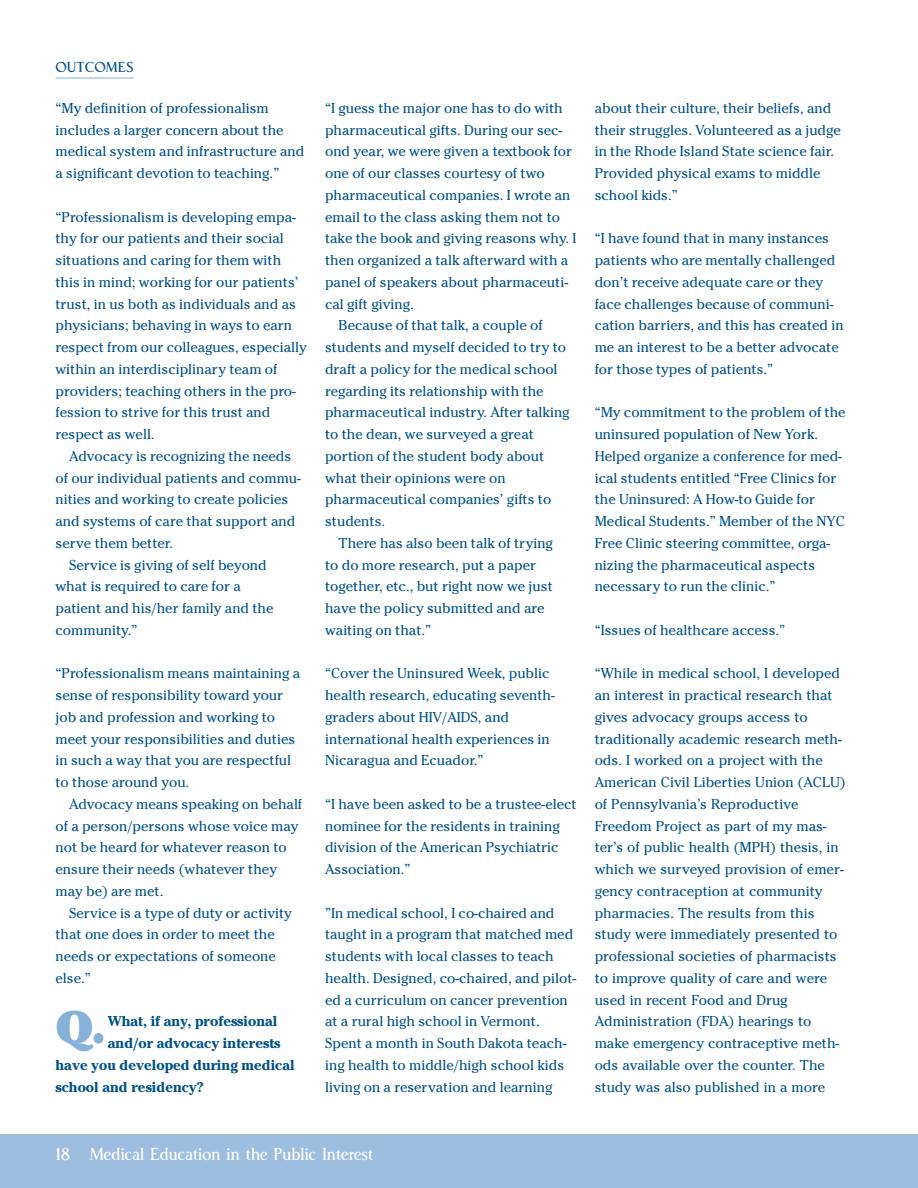
<style>
.page{position:relative;width:918px;height:1188px;background:#fff}
.page>*{position:absolute;margin:0;border:0;box-sizing:border-box;transform-origin:0 0}
.t1{font:900 45.15px "Cheltenham";color:#86b2d9}
.t2{font:18px "Central Station";letter-spacing:-.03em;color:#fff}
.t3{font:15px "Central Station";color:#005187}
.t4{font:14.25px/21.8px "Cheltenham";color:#005187}
.t5{font:700 14.25px "Cheltenham";color:#005187}
</style>
<div class="page">
<div style="left:0;top:1134px;width:918px;height:54px;background:#9dbedf"></div>
<hr style="left:56px;top:78px;width:78px;height:1px;background:#86b2d9">
<p class="t3" style="left:56px;top:62px;width:80px">OUTCOMES</p>
<p class="t4" style="left:56px;top:98px;width:250px">“My definition of professionalism includes a larger concern about the medical system and infrastructure and a significant devotion to teaching.”</p>
<p class="t4" style="left:56px;top:207px;width:253px">“Professionalism is developing empa&shy;thy for our patients and their social situations and caring for them with this in mind; working for our patients’ trust, in us both as individuals and as physicians; behaving in ways to earn respect from our colleagues, especially within an interdisciplinary team of providers; teaching others in the pro&shy;fession to strive for this trust and respect as well.</p>
<p class="t4" style="left:69px;top:446px;width:224px">Advocacy is recognizing the needs</p>
<p class="t4" style="left:56px;top:468px;width:247px">of our individual patients and commu-</p>
<p class="t4" style="left:56px;top:490px;width:234px">nities and working to create policies</p>
<p class="t4" style="left:56px;top:512px;width:241px">and systems of care that support and</p>
<p class="t4" style="left:56px;top:533px;width:119px">serve them better.</p>
<p class="t4" style="left:69px;top:555px;width:199px">Service is giving of self beyond</p>
<p class="t4" style="left:56px;top:577px;width:187px">what is required to care for a</p>
<p class="t4" style="left:56px;top:599px;width:220px">patient and his/her family and the</p>
<p class="t4" style="left:56px;top:620px;width:83px">community.”</p>
<p class="t4" style="left:56px;top:664px;width:246px">“Professionalism means maintaining a sense of responsibility toward your job and profession and working to meet your responsibilities and duties in such a way that you are respectful to those around you.</p>
<p class="t4" style="left:56px;top:794px;width:248px;text-indent:14px">Advocacy means speaking on behalf of a person/persons whose voice may not be heard for whatever reason to ensure their needs (whatever they may be) are met.</p>
<p class="t4" style="left:56px;top:903px;width:238px;text-indent:14px">Service is a type of duty or activity that one does in order to meet the needs or expectations of someone else.”</p>
<h1 class="t1" style="left:56px;top:1012px;width:51px">Q.</h1>
<p class="t5" style="left:108px;top:1016px;width:171px">What, if any, professional</p>
<p class="t5" style="left:108px;top:1038px;width:174px">and/or advocacy interests</p>
<p class="t5" style="left:55px;top:1060px;width:241px">have you developed during medical</p>
<p class="t5" style="left:55px;top:1081px;width:150px">school and residency?</p>
<p class="t4" style="left:325px;top:98px;width:239px">“I guess the major one has to do with</p>
<p class="t4" style="left:325px;top:120px;width:239px">pharmaceutical gifts. During our sec-</p>
<p class="t4" style="left:325px;top:142px;width:249px">ond year, we were given a textbook for</p>
<p class="t4" style="left:325px;top:164px;width:221px">one of our classes courtesy of two</p>
<p class="t4" style="left:325px;top:185px;width:247px">pharmaceutical companies. I wrote an</p>
<p class="t4" style="left:325px;top:207px;width:237px">email to the class asking them not to</p>
<p class="t4" style="left:325px;top:229px;width:253px">take the book and giving reasons why. I</p>
<p class="t4" style="left:325px;top:251px;width:245px">then organized a talk afterward with a</p>
<p class="t4" style="left:325px;top:272px;width:244px">panel of speakers about pharmaceuti-</p>
<p class="t4" style="left:325px;top:294px;width:90px">cal gift giving.</p>
<p class="t4" style="left:339px;top:316px;width:206px">Because of that talk, a couple of</p>
<p class="t4" style="left:325px;top:338px;width:243px">students and myself decided to try to</p>
<p class="t4" style="left:325px;top:359px;width:234px">draft a policy for the medical school</p>
<p class="t4" style="left:325px;top:381px;width:220px">regarding its relationship with the</p>
<p class="t4" style="left:325px;top:403px;width:246px">pharmaceutical industry. After talking</p>
<p class="t4" style="left:325px;top:425px;width:210px">to the dean, we surveyed a great</p>
<p class="t4" style="left:325px;top:446px;width:221px">portion of the student body about</p>
<p class="t4" style="left:325px;top:468px;width:182px">what their opinions were on</p>
<p class="t4" style="left:325px;top:490px;width:228px">pharmaceutical companies’ gifts to</p>
<p class="t4" style="left:325px;top:512px;width:62px">students.</p>
<p class="t4" style="left:339px;top:533px;width:216px">There has also been talk of trying</p>
<p class="t4" style="left:325px;top:555px;width:212px">to do more research, put a paper</p>
<p class="t4" style="left:325px;top:577px;width:229px">together, etc., but right now we just</p>
<p class="t4" style="left:325px;top:599px;width:221px">have the policy submitted and are</p>
<p class="t4" style="left:325px;top:620px;width:108px">waiting on that.”</p>
<p class="t4" style="left:325px;top:664px;width:231px">“Cover the Uninsured Week, public health research, educating seventh&shy;graders about HIV/AIDS, and international health experiences in<br>Nicaragua and Ecuador.”</p>
<p class="t4" style="left:325px;top:794px;width:253px">“I have been asked to be a trustee-elect nominee for the residents in training division of the American Psychiatric<br>Association.”</p>
<p class="t4" style="left:325px;top:903px;width:253px">”In medical school, I co-chaired and taught in a program that matched med students with local classes to teach health. Designed, co-chaired, and pilot&shy;ed a curriculum on cancer prevention at a rural high school in Vermont.<br>Spent a month in South Dakota teach&shy;ing health to middle/high school kids living on a reservation and learning</p>
<p class="t4" style="left:595px;top:98px;width:248px">about their culture, their beliefs, and their struggles. Volunteered as a judge in the Rhode Island State science fair.<br>Provided physical exams to middle school kids.”</p>
<p class="t4" style="left:595px;top:229px;width:250px">“I have found that in many instances patients who are mentally challenged don’t receive adequate care or they face challenges because of communi&shy;cation barriers, and this has created in me an interest to be a better advocate for those types of patients.”</p>
<p class="t4" style="left:595px;top:403px;width:252px">“My commitment to the problem of the uninsured population of New York.<br>Helped organize a conference for med&shy;ical students entitled “Free Clinics for the Uninsured: A How-to Guide for Medical Students.” Member of the NYC Free Clinic steering committee, orga&shy;nizing the pharmaceutical aspects necessary to run the clinic.”</p>
<p class="t4" style="left:595px;top:620px;width:192px">“Issues of healthcare access.”</p>
<p class="t4" style="left:595px;top:664px;width:252px">“While in medical school, I developed an interest in practical research that gives advocacy groups access to traditionally academic research meth&shy;ods. I worked on a project with the American Civil Liberties Union (ACLU) of Pennsylvania’s Reproductive Freedom Project as part of my mas&shy;ter’s of public health (MPH) thesis, in which we surveyed provision of emer&shy;gency contraception at community pharmacies. The results from this study were immediately presented to professional societies of pharmacists to improve quality of care and were used in recent Food and Drug Administration (FDA) hearings to make emergency contraceptive meth&shy;ods available over the counter. The study was also published in a more</p>
<p class="t2" style="left:56px;top:1147px;width:319px">18 Medical Education in the Public Interest</p>
</div>
